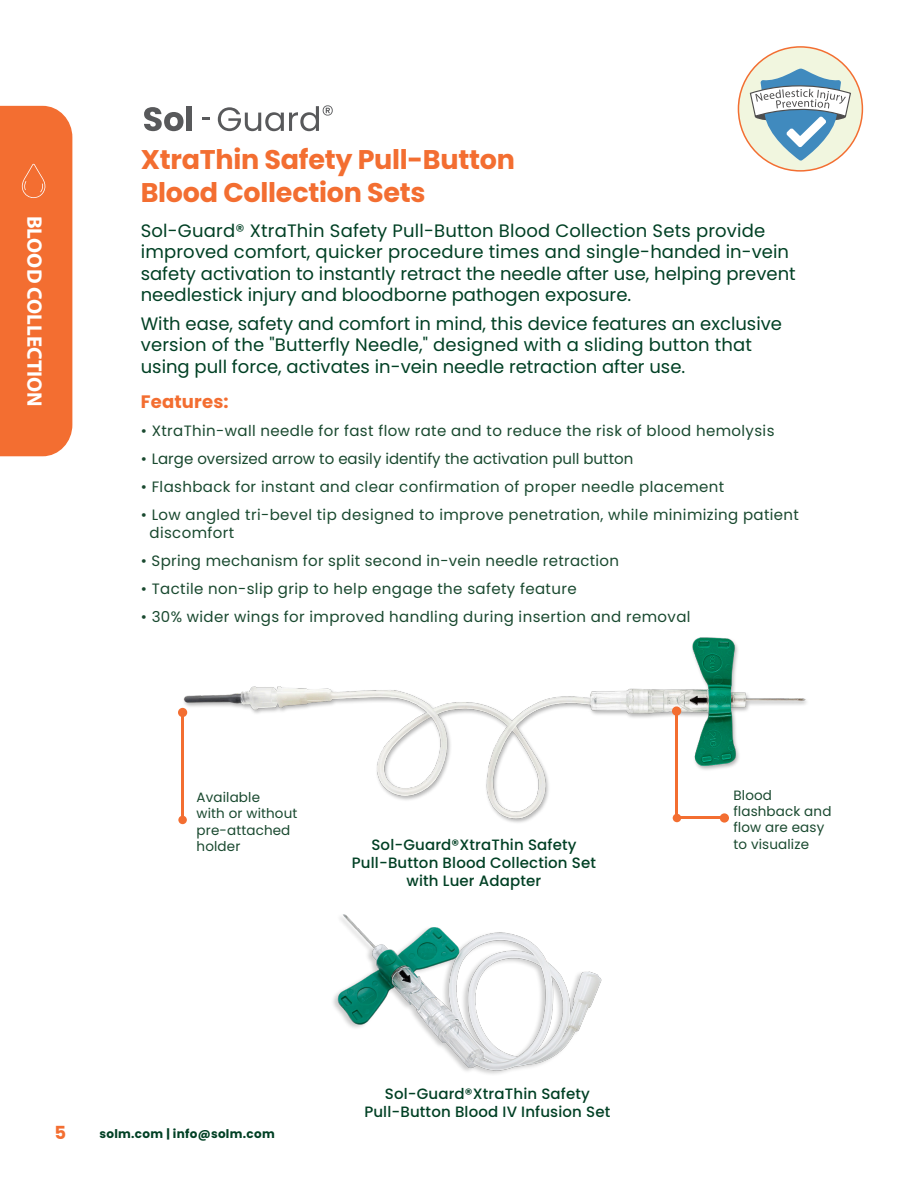
<style>
.page{position:relative;width:918px;height:1188px;background:#fff}
.page>*{position:absolute;margin:0;border:0;box-sizing:border-box;transform-origin:0 0}
.Product_Name{font:700 27px/32.4px "Poppins";letter-spacing:-.01em;color:#f36e31}
.t1{font:700 21px "Myriad Pro";color:#fff}
.Summary{font:18px/21.6px "Poppins";color:#014024}
.Features{font:700 18px "Poppins";letter-spacing:.01em;color:#f36e31}
.Features-2{font:15px/18px "Poppins";letter-spacing:.025em;color:#19492f}
.Descriptive_Text{font:500 15px/18px "Poppins";letter-spacing:.01em;color:#014024;text-align:center}
.Features-3{font:15px "Poppins";color:#19492f}
.Features-4{font:13.5px/16.2px "Poppins";letter-spacing:.01em;color:#19492f}
.t2{font:700 12px "Poppins";letter-spacing:.025em;color:#014024}
</style>
<div class="page">
<div style="left:0;top:106px;width:72px;height:350px;background:#f36e31"></div>
<div style="left:738px;top:47px;width:124px;height:124px;background:#f1f6df;border-radius:50%"></div>
<svg style="left:750px;top:69px;width:101px;height:92px"></svg>
<svg style="left:144px;top:107px;width:40px;height:24px"></svg>
<div style="left:187px;top:106px;width:5px;height:25px;background:#58595b"></div>
<svg style="left:202px;top:117px;width:8px;height:3px"></svg>
<svg style="left:218px;top:105px;width:115px;height:26px"></svg>
<img style="left:178px;top:637px;width:629px;height:188px">
<hr style="left:181px;top:713px;width:3px;height:106px;background:#f36e31">
<div style="left:178px;top:708px;width:9px;height:9px;background:#f36e31;border-radius:50%"></div>
<div style="left:178px;top:816px;width:9px;height:8px;background:#f36e31;border-radius:50%"></div>
<hr style="left:677px;top:817px;width:47px;height:2px;background:#f36e31">
<div style="left:720px;top:813px;width:9px;height:10px;background:#f36e31;border-radius:50%"></div>
<hr style="left:675px;top:711px;width:3px;height:107px;background:#f36e31">
<div style="left:672px;top:706px;width:9px;height:10px;background:#f36e31;border-radius:50%"></div>
<div style="left:673px;top:814px;width:8px;height:8px;background:#f36e31;border-radius:50%"></div>
<img style="left:333px;top:914px;width:269px;height:160px">
<p class="t1" style="left:48px;top:216px;width:193px;rotate:90deg">BLOOD COLLECTION</p>
<p class="Product_Name" style="left:141px;top:144px;width:376px">XtraThin Safety Pull-Button<br>Blood Collection Sets</p>
<p class="Summary" style="left:141px;top:220px;width:657px">Sol-Guard® XtraThin Safety Pull-Button Blood Collection Sets provide improved comfort, quicker procedure times and single-handed in-vein safety activation to instantly retract the needle after use, helping prevent needlestick injury and bloodborne pathogen exposure.</p>
<p class="Summary" style="left:141px;top:313px;width:643px">With ease, safety and comfort in mind, this device features an exclusive version of the "Butterfly Needle," designed with a sliding button that using pull force, activates in-vein needle retraction after use.</p>
<p class="Features" style="left:141px;top:391px;width:89px">Features:</p>
<p class="Features-2" style="left:141px;top:422px;width:635px">• XtraThin-wall needle for fast flow rate and to reduce the risk of blood hemolysis</p>
<p class="Features-3" style="left:141px;top:450px;width:494px">• Large oversized arrow to easily identify the activation pull button</p>
<p class="Features-2" style="left:141px;top:478px;width:585px">• Flashback for instant and clear confirmation of proper needle placement</p>
<p class="Features-2" style="left:150px;top:506px;width:651px;text-indent:-9px">• Low angled tri-bevel tip designed to improve penetration, while minimizing patient discomfort</p>
<p class="Features-2" style="left:141px;top:552px;width:480px">• Spring mechanism for split second in-vein needle retraction</p>
<p class="Features-2" style="left:141px;top:580px;width:437px">• Tactile non-slip grip to help engage the safety feature</p>
<p class="Features-2" style="left:141px;top:608px;width:551px">• 30% wider wings for improved handling during insertion and removal</p>
<p class="Features-4" style="left:197px;top:789px;width:102px">Available<br>with or without pre-attached holder</p>
<p class="Features-4" style="left:734px;top:787px;width:99px">Blood flashback and flow are easy</p>
<p class="Descriptive_Text" style="left:371px;top:836px;width:207px">Sol-Guard®XtraThin Safety</p>
<p class="Features-4" style="left:734px;top:836px;width:77px">to visualize</p>
<p class="Descriptive_Text" style="left:352px;top:854px;width:246px">Pull-Button Blood Collection Set with Luer Adapter</p>
<p class="Features" style="left:54px;top:1123px;width:13px">5</p>
<p class="t2" style="left:100px;top:1127px;width:177px">solm.com | info@solm.com</p>
<p class="Descriptive_Text" style="left:364px;top:1085px;width:248px">Sol-Guard®XtraThin Safety<br>Pull-Button Blood IV Infusion Set</p>
</div>
